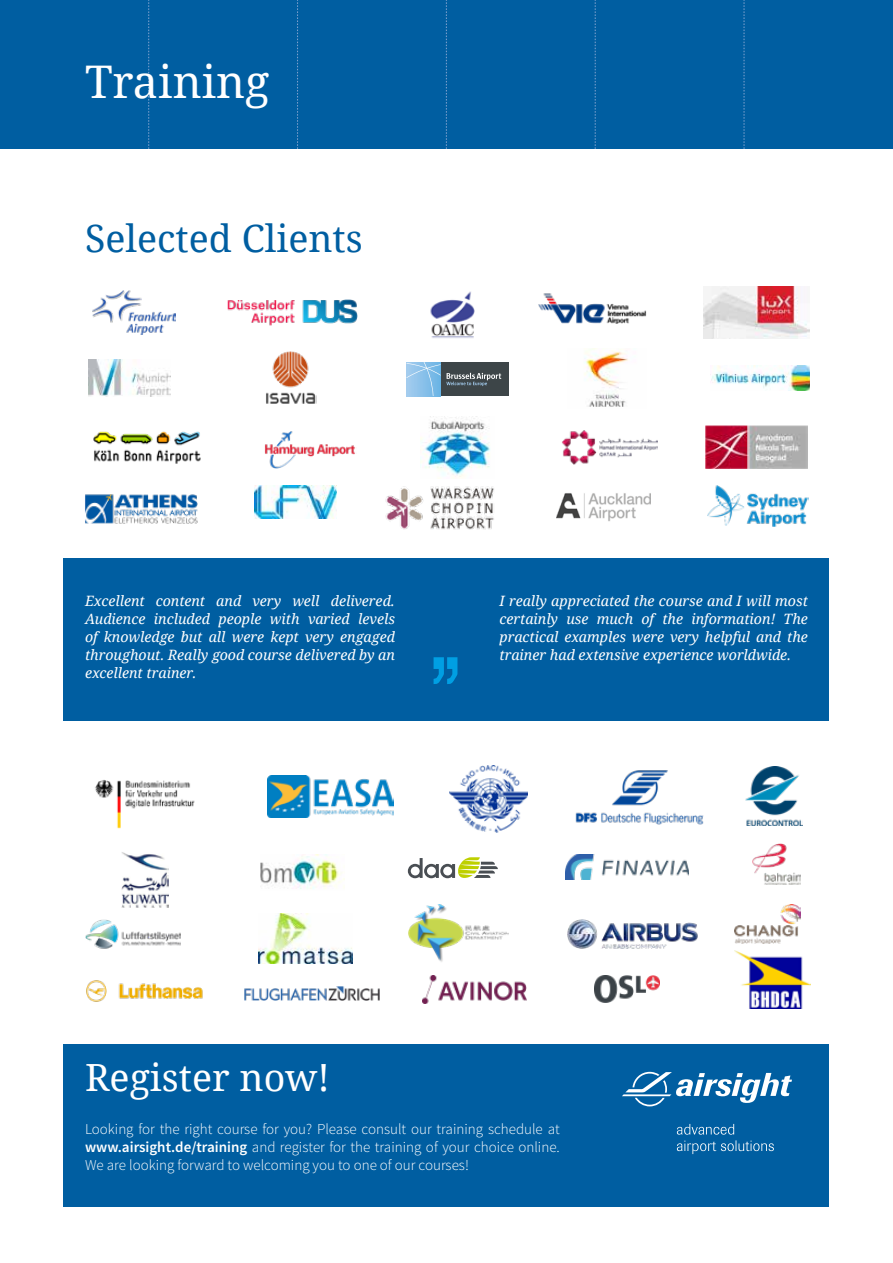
<style>
.page{position:relative;width:893px;height:1263px;background:#fff}
.page>*{position:absolute;margin:0;border:0;box-sizing:border-box;transform-origin:0 0}
.t1{font:45px "Droid Serif";color:#fff}
.t2{font:37.5px "Droid Serif";color:#005ea1}
.t3{font:37.5px "Droid Serif";color:#fff}
.t4{font:300 15px/18px "Source Sans Pro";color:#fff;text-align:justify}
.t5{font:italic 14.25px/18px "Droid Serif";color:#fff;text-align:justify}
.s1{font-weight:600}
</style>
<div class="page">
<div style="left:0;top:0;width:893px;height:149px;background:#005ea1"></div>
<svg style="left:148px;top:0;width:1px;height:149px"></svg>
<svg style="left:297px;top:0;width:1px;height:149px"></svg>
<svg style="left:446px;top:0;width:1px;height:149px"></svg>
<svg style="left:595px;top:0;width:1px;height:149px"></svg>
<svg style="left:744px;top:0;width:1px;height:149px"></svg>
<img style="left:705px;top:425px;width:103px;height:43px">
<img style="left:92px;top:291px;width:84px;height:44px">
<img style="left:93px;top:431px;width:108px;height:33px">
<img style="left:538px;top:293px;width:108px;height:31px">
<img style="left:561px;top:430px;width:96px;height:35px">
<img style="left:228px;top:299px;width:129px;height:26px">
<img style="left:245px;top:986px;width:134px;height:14px">
<img style="left:264px;top:431px;width:91px;height:38px">
<img style="left:703px;top:286px;width:107px;height:52px">
<img style="left:711px;top:366px;width:99px;height:24px">
<img style="left:260px;top:855px;width:84px;height:34px">
<img style="left:735px;top:950px;width:75px;height:58px">
<img style="left:746px;top:767px;width:56px;height:58px">
<img style="left:258px;top:913px;width:94px;height:50px">
<img style="left:575px;top:770px;width:129px;height:55px">
<img style="left:267px;top:775px;width:126px;height:42px">
<img style="left:409px;top:905px;width:99px;height:57px">
<img style="left:450px;top:766px;width:78px;height:66px">
<img style="left:86px;top:980px;width:117px;height:22px">
<img style="left:567px;top:919px;width:131px;height:30px">
<img style="left:423px;top:976px;width:103px;height:28px">
<svg style="left:408px;top:857px;width:90px;height:21px"></svg>
<svg style="left:407px;top:362px;width:33px;height:34px"></svg>
<div style="left:440px;top:362px;width:68px;height:34px;background:#3d4548"></div>
<svg style="left:446px;top:373px;width:55px;height:13px"></svg>
<img style="left:85px;top:494px;width:113px;height:30px">
<img style="left:595px;top:976px;width:65px;height:26px">
<img style="left:385px;top:486px;width:109px;height:44px">
<img style="left:420px;top:417px;width:70px;height:60px">
<img style="left:584px;top:348px;width:44px;height:59px">
<img style="left:89px;top:359px;width:82px;height:37px">
<img style="left:95px;top:780px;width:100px;height:49px">
<img style="left:254px;top:486px;width:83px;height:32px">
<img style="left:566px;top:854px;width:123px;height:25px">
<img style="left:85px;top:919px;width:96px;height:30px">
<img style="left:121px;top:852px;width:48px;height:55px">
<img style="left:752px;top:844px;width:49px;height:41px">
<img style="left:735px;top:905px;width:66px;height:38px">
<img style="left:557px;top:493px;width:94px;height:29px">
<img style="left:707px;top:485px;width:102px;height:41px">
<img style="left:266px;top:351px;width:51px;height:53px">
<img style="left:430px;top:291px;width:45px;height:47px">
<div style="left:64px;top:558px;width:765px;height:162px;background:#005ea1"></div>
<svg style="left:434px;top:657px;width:23px;height:27px"></svg>
<div style="left:64px;top:1044px;width:765px;height:162px;background:#005ea1"></div>
<svg style="left:677px;top:1124px;width:97px;height:30px"></svg>
<svg style="left:622px;top:1072px;width:170px;height:34px"></svg>
<h1 class="t1" style="left:85px;top:57px;width:186px">Training</h1>
<h2 class="t2" style="left:85px;top:217px;width:279px">Selected Clients</h2>
<p class="t5" style="left:85px;top:592px;width:311px">Excellent content and very well delivered.<br>Audience included people with varied levels of knowledge but all were kept very engaged throughout. Really good course delivered by an excellent trainer.</p>
<p class="t5" style="left:499px;top:592px;width:310px">I really appreciated the course and I will most certainly use much of the information! The practical examples were very helpful and the trainer had extensive experience worldwide.</p>
<h2 class="t3" style="left:85px;top:1056px;width:247px">Register now!</h2>
<p class="t4" style="left:85px;top:1120px;width:476px">Looking for the right course for you? Please consult our training schedule at <span class="s1">www.airsight.de/training</span> and register for the training of your choice online.<br>We are looking forward to welcoming you to one of our courses!</p>
</div>
